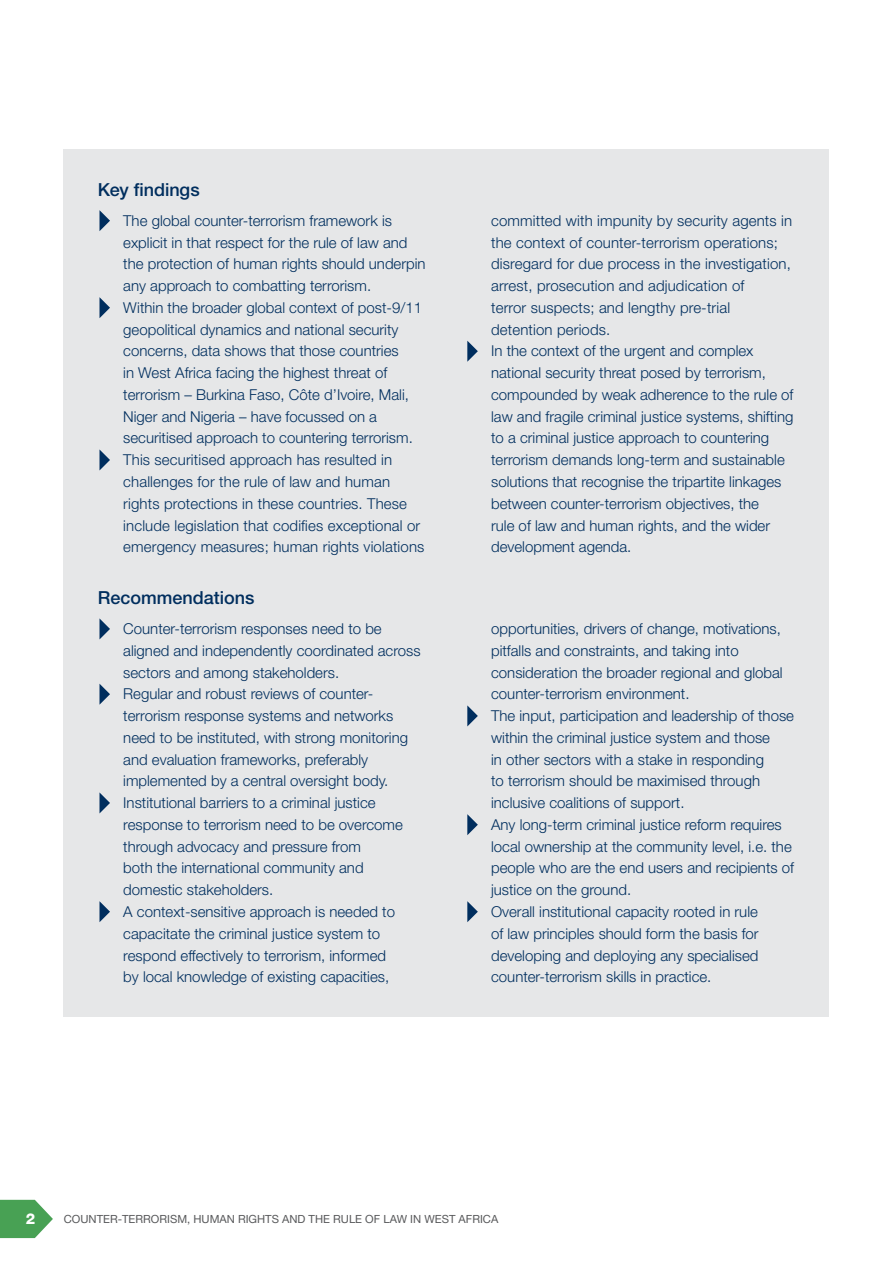
<style>
.page{position:relative;width:893px;height:1263px;background:#fff}
.page>*{position:absolute;margin:0;border:0;box-sizing:border-box;transform-origin:0 0}
.t1{font:500 18px "Helvetica Neue LT Std";color:#002e5e}
.t2{font:300 15px/21.8px "Helvetica Neue LT Std";color:#002e5e}
.t3{font:800 15px "Helvetica Neue LT Std";color:#fff}
.t4{font:11.25px "Helvetica Neue LT Std";color:#58595b}
</style>
<div class="page">
<svg style="left:0;top:1200px;width:53px;height:38px"></svg>
<div style="left:64px;top:149px;width:765px;height:867px;background:#e6e7e8"></div>
<svg style="left:99px;top:210px;width:11px;height:21px"></svg>
<svg style="left:99px;top:297px;width:11px;height:21px"></svg>
<svg style="left:99px;top:449px;width:11px;height:21px"></svg>
<svg style="left:467px;top:341px;width:11px;height:21px"></svg>
<svg style="left:99px;top:618px;width:11px;height:21px"></svg>
<svg style="left:99px;top:684px;width:11px;height:21px"></svg>
<svg style="left:99px;top:792px;width:11px;height:21px"></svg>
<svg style="left:99px;top:901px;width:11px;height:21px"></svg>
<svg style="left:467px;top:705px;width:11px;height:21px"></svg>
<svg style="left:467px;top:814px;width:11px;height:21px"></svg>
<svg style="left:467px;top:901px;width:11px;height:21px"></svg>
<p class="t1" style="left:98px;top:179px;width:103px">Key findings</p>
<p class="t2" style="left:123px;top:209px;width:304px">The global counter-terrorism framework is explicit in that respect for the rule of law and the protection of human rights should underpin any approach to combatting terrorism.<br>Within the broader global context of post-9/11 geopolitical dynamics and national security concerns, data shows that those countries<br>in West Africa facing the highest threat of terrorism – Burkina Faso, Côte d’Ivoire, Mali, Niger and Nigeria – have focussed on a securitised approach to countering terrorism.<br>This securitised approach has resulted in challenges for the rule of law and human rights protections in these countries. These include legislation that codifies exceptional or emergency measures; human rights violations</p>
<p class="t2" style="left:491px;top:209px;width:304px">committed with impunity by security agents in the context of counter-terrorism operations; disregard for due process in the investigation, arrest, prosecution and adjudication of<br>terror suspects; and lengthy pre-trial detention periods.<br>In the context of the urgent and complex national security threat posed by terrorism, compounded by weak adherence to the rule of law and fragile criminal justice systems, shifting to a criminal justice approach to countering terrorism demands long-term and sustainable solutions that recognise the tripartite linkages between counter-terrorism objectives, the<br>rule of law and human rights, and the wider development agenda.</p>
<p class="t1" style="left:98px;top:587px;width:158px">Recommendations</p>
<p class="t2" style="left:123px;top:618px;width:299px">Counter-terrorism responses need to be aligned and independently coordinated across sectors and among stakeholders.<br>Regular and robust reviews of counter&shy;terrorism response systems and networks need to be instituted, with strong monitoring and evaluation frameworks, preferably implemented by a central oversight body.<br>Institutional barriers to a criminal justice response to terrorism need to be overcome through advocacy and pressure from<br>both the international community and domestic stakeholders.<br>A context-sensitive approach is needed to capacitate the criminal justice system to respond effectively to terrorism, informed<br>by local knowledge of existing capacities,</p>
<p class="t2" style="left:491px;top:618px;width:304px">opportunities, drivers of change, motivations, pitfalls and constraints, and taking into consideration the broader regional and global counter-terrorism environment.<br>The input, participation and leadership of those within the criminal justice system and those<br>in other sectors with a stake in responding<br>to terrorism should be maximised through inclusive coalitions of support.<br>Any long-term criminal justice reform requires local ownership at the community level, i.e. the people who are the end users and recipients of justice on the ground.<br>Overall institutional capacity rooted in rule<br>of law principles should form the basis for developing and deploying any specialised counter-terrorism skills in practice.</p>
<p class="t3" style="left:26px;top:1210px;width:11px">2</p>
<p class="t4" style="left:64px;top:1212px;width:436px">COUNTER-TERRORISM, HUMAN RIGHTS AND THE RULE OF LAW IN WEST AFRICA</p>
</div>
